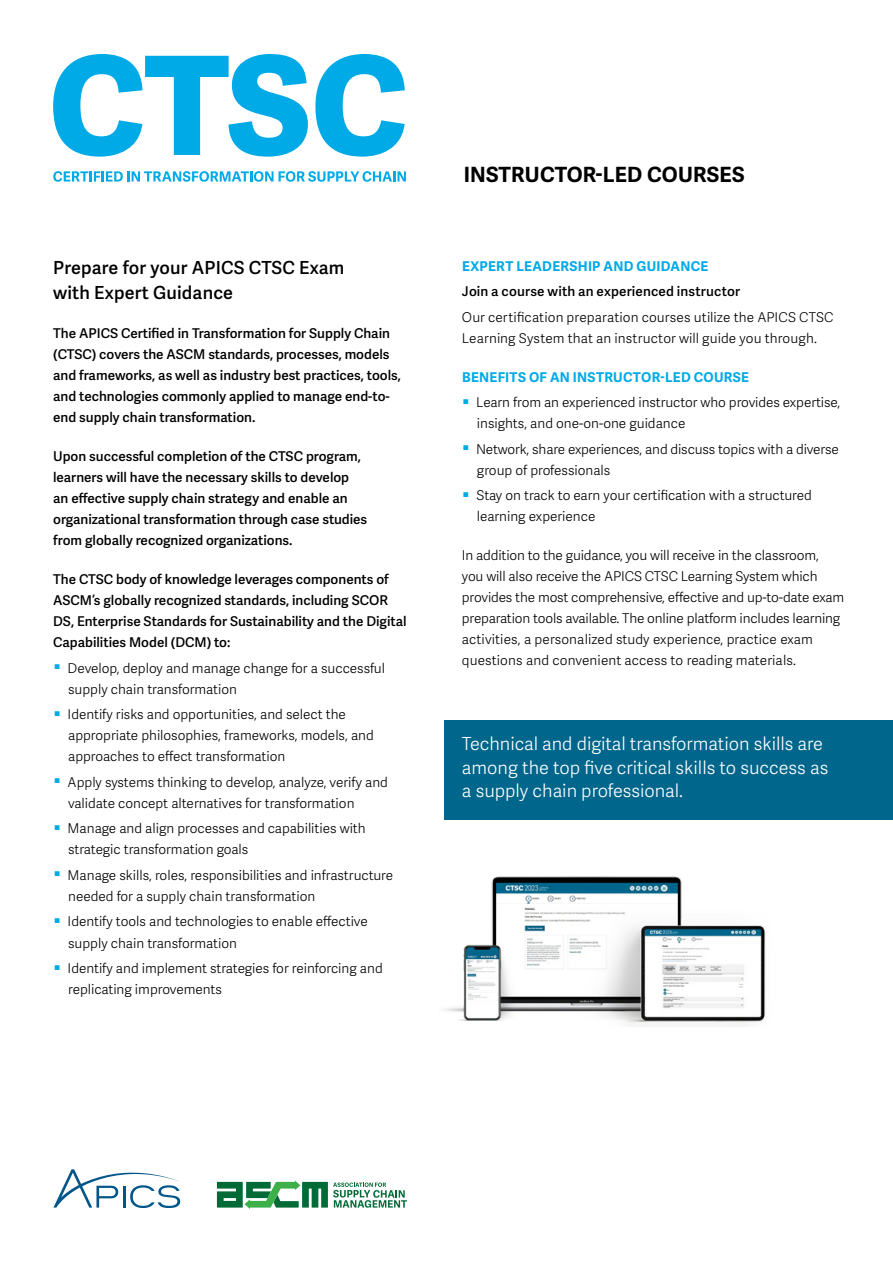
<style>
.page{position:relative;width:893px;height:1263px;background:#fff}
.page>*{position:absolute;margin:0;border:0;box-sizing:border-box;transform-origin:0 0}
.t1{font:700 21px "Adelle Sans";letter-spacing:.01em;color:#000}
.t2{font:300 18px/23.5px "Adelle Sans";color:#fff}
.t3{font:600 18px/25.5px "Adelle Sans";letter-spacing:.01em;color:#000}
.t4{font:300 13.5px/21px "Adelle Sans";color:#000}
.t5{font:600 13.5px/21px "Adelle Sans";color:#000}
.t6{font:700 13.5px "Adelle Sans";letter-spacing:.02em;color:#00aae7}
.s1{color:#00aae7}
.s2{font-weight:700;color:#00aae7}
</style>
<div class="page">
<div style="left:445px;top:720px;width:448px;height:100px;background:#00668c"></div>
<svg style="left:53px;top:54px;width:255px;height:103px"></svg>
<svg style="left:315px;top:54px;width:90px;height:103px"></svg>
<svg style="left:53px;top:171px;width:353px;height:11px"></svg>
<svg style="left:53px;top:1169px;width:127px;height:39px"></svg>
<svg style="left:217px;top:1180px;width:190px;height:29px"></svg>
<img style="left:444px;top:876px;width:322px;height:150px">
<h2 class="t3" style="left:53px;top:255px;width:293px">Prepare for your APICS CTSC Exam with Expert Guidance</h2>
<p class="t5" style="left:53px;top:323px;width:349px">The APICS Certified in Transformation for Supply Chain (CTSC) covers the ASCM standards, processes, models and frameworks, as well as industry best practices, tools, and technologies commonly applied to manage end-to&shy;end supply chain transformation.</p>
<p class="t5" style="left:53px;top:446px;width:316px">Upon successful completion of the CTSC program, learners will have the necessary skills to develop an effective supply chain strategy and enable an organizational transformation through case studies from globally recognized organizations.</p>
<p class="t5" style="left:53px;top:569px;width:355px">The CTSC body of knowledge leverages components of ASCM’s globally recognized standards, including SCOR DS, Enterprise Standards for Sustainability and the Digital Capabilities Model (DCM) to:</p>
<p class="t4" style="left:68px;top:657px;width:318px;text-indent:-15px"><span class="s1">Q</span> Develop, deploy and manage change for a successful supply chain transformation</p>
<p class="t4" style="left:68px;top:704px;width:307px;text-indent:-15px"><span class="s1">Q</span> Identify risks and opportunities, and select the appropriate philosophies, frameworks, models, and approaches to effect transformation</p>
<p class="t4" style="left:68px;top:771px;width:321px;text-indent:-15px"><span class="s1">Q</span> Apply systems thinking to develop, analyze, verify and validate concept alternatives for transformation</p>
<p class="t4" style="left:68px;top:818px;width:299px;text-indent:-15px"><span class="s1">Q</span> Manage and align processes and capabilities with strategic transformation goals</p>
<p class="t4" style="left:68px;top:864px;width:327px;text-indent:-15px"><span class="s1">Q</span> Manage skills, roles, responsibilities and infrastructure needed for a supply chain transformation</p>
<p class="t4" style="left:68px;top:911px;width:301px;text-indent:-15px"><span class="s1">Q</span> Identify tools and technologies to enable effective supply chain transformation</p>
<p class="t4" style="left:68px;top:957px;width:316px;text-indent:-15px"><span class="s1">Q</span> Identify and implement strategies for reinforcing and replicating improvements</p>
<h1 class="t1" style="left:464px;top:162px;width:282px">INSTRUCTOR-LED COURSES</h1>
<p class="t6" style="left:462px;top:258px;width:248px">EXPERT LEADERSHIP AND GUIDANCE</p>
<p class="t5" style="left:462px;top:281px;width:280px">Join a course with an experienced instructor</p>
<p class="t4" style="left:462px;top:306px;width:373px">Our certification preparation courses utilize the APICS CTSC<br>Learning System that an instructor will guide you through.</p>
<p class="t4" style="left:462px;top:364px;width:380px;line-height:25.5px"><span class="s2">BENEFITS OF AN INSTRUCTOR-LED COURSE<br></span><span class="s1">Q</span> Learn from an experienced instructor who provides expertise,</p>
<p class="t4" style="left:462px;top:410px;width:378px;line-height:25.5px;text-indent:15px">insights, and one-on-one guidance<br><span class="s1">Q</span> Network, share experiences, and discuss topics with a diverse</p>
<p class="t4" style="left:462px;top:457px;width:351px;line-height:25.5px;text-indent:15px">group of professionals<br><span class="s1">Q</span> Stay on track to earn your certification with a structured</p>
<p class="t4" style="left:477px;top:505px;width:120px">learning experience</p>
<p class="t4" style="left:462px;top:544px;width:384px">In addition to the guidance, you will receive in the classroom,<br>you will also receive the APICS CTSC Learning System which provides the most comprehensive, effective and up-to-date exam preparation tools available. The online platform includes learning activities, a personalized study experience, practice exam questions and convenient access to reading materials.</p>
<h2 class="t2" style="left:462px;top:731px;width:368px">Technical and digital transformation skills are among the top five critical skills to success as a supply chain professional.</h2>
</div>
